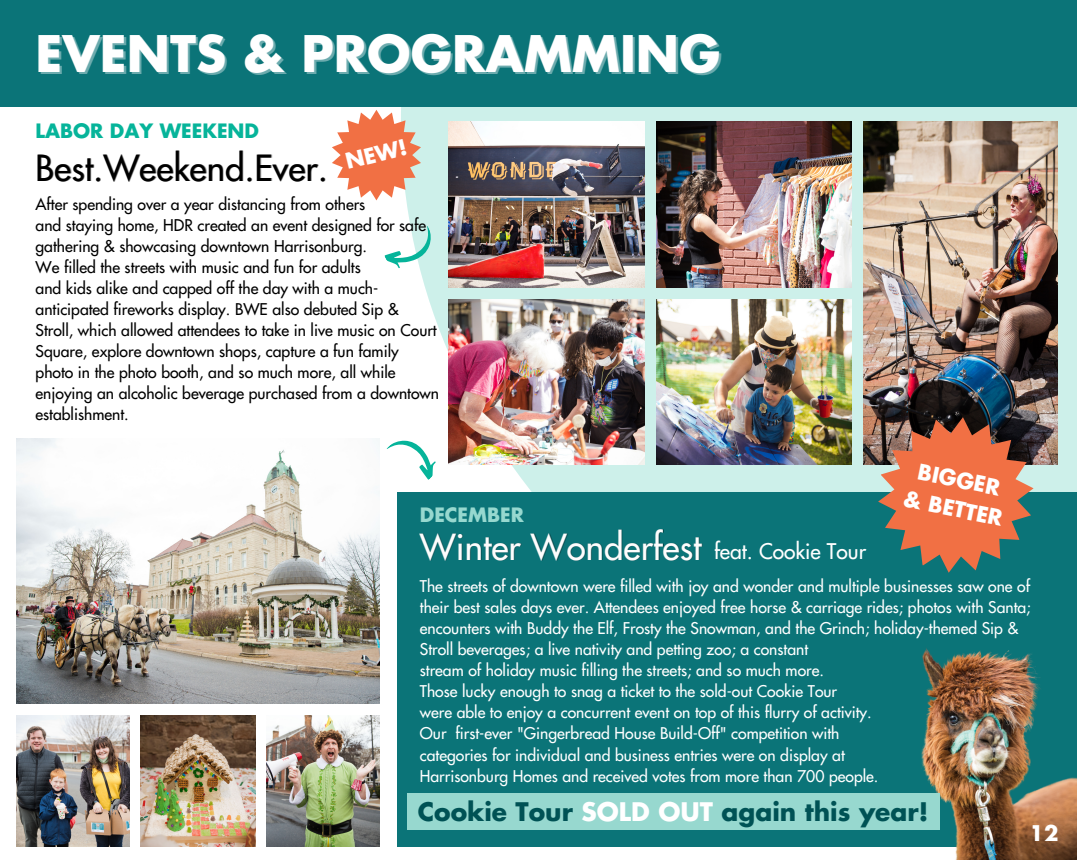
<style>
.page{position:relative;width:1077px;height:860px;background:#fff}
.page>*{position:absolute;margin:0;border:0;box-sizing:border-box;transform-origin:0 0}
.t1{font:700 49px "Futura Std";color:#fff}
.t2{font:500 35px "Futura Std";color:#fdfdfd}
.t3{font:500 35px "Futura Std";color:#000}
.t4{font:700 24.85px "Futura Std";color:#005255}
.t5{font:700 21.35px/29.4px "Futura Std";color:#fff;text-align:center}
.t6{font:700 21px "Futura Std";color:#fff}
.t7{font:700 19.25px "Futura Std";color:#06b49a}
.t8{font:700 19.25px "Futura Std";color:#97d8cf}
.t9{font:500 15.75px/21px "Futura Std";color:#fff}
.t10{font:500 15.75px/21px "Futura Std";color:#000}
.s1{font-size:21px;color:#fff}
.s2{color:#fff}
</style>
<div class="page">
<svg style="left:401px;top:106px;width:675px;height:386px;fill:#cdf0ea"></svg>
<img style="left:16px;top:438px;width:364px;height:265px">
<img style="left:267px;top:715px;width:113px;height:131px">
<img style="left:141px;top:715px;width:114px;height:131px">
<img style="left:16px;top:715px;width:113px;height:131px">
<div style="left:397px;top:492px;width:679px;height:354px;background:#0b7478"></div>
<div style="left:0;top:0;width:1076px;height:106px;background:#0b7478"></div>
<img style="left:885px;top:648px;width:191px;height:212px">
<svg style="left:332px;top:110px;width:89px;height:90px"></svg>
<img style="left:448px;top:122px;width:196px;height:165px">
<img style="left:656px;top:122px;width:195px;height:165px">
<img style="left:863px;top:122px;width:194px;height:269px">
<img style="left:448px;top:299px;width:196px;height:165px">
<img style="left:656px;top:299px;width:195px;height:165px">
<svg style="left:853px;top:391px;width:205px;height:182px"></svg>
<svg style="left:384px;top:226px;width:55px;height:46px"></svg>
<svg style="left:386px;top:430px;width:55px;height:56px"></svg>
<div style="left:407px;top:793px;width:532px;height:37px;background:#97d8cf"></div>
<h1 class="t1" style="left:36px;top:32px;width:686px">EVENTS &amp; PROGRAMMING</h1>
<p class="t7" style="left:36px;top:122px;width:225px">LABOR DAY WEEKEND</p>
<h2 class="t3" style="left:36px;top:152px;width:294px">Best.Weekend.Ever.</h2>
<h3 class="t5" style="left:342px;top:148px;width:64px;rotate:-14deg">NEW!</h3>
<p class="t10" style="left:36px;top:194px;width:405px">After spending over a year distancing from others<br>and staying home, HDR created an event designed for safe gathering &amp; showcasing downtown Harrisonburg.<br>We filled the streets with music and fun for adults<br>and kids alike and capped off the day with a much&shy;anticipated fireworks display. BWE also debuted Sip &amp; Stroll, which allowed attendees to take in live music on Court Square, explore downtown shops, capture a fun family photo in the photo booth, and so much more, all while enjoying an alcoholic beverage purchased from a downtown establishment.</p>
<p class="t8" style="left:420px;top:506px;width:105px">DECEMBER</p>
<h2 class="t2" style="left:420px;top:531px;width:447px">Winter Wonderfest <span class="s1">feat. Cookie Tour</span></h2>
<h3 class="t5" style="left:911px;top:456px;width:102px;rotate:11deg">BIGGER &amp; BETTER</h3>
<p class="t9" style="left:420px;top:577px;width:612px">The streets of downtown were filled with joy and wonder and multiple businesses saw one of their best sales days ever. Attendees enjoyed free horse &amp; carriage rides; photos with Santa; encounters with Buddy the Elf, Frosty the Snowman, and the Grinch; holiday-themed Sip &amp; Stroll beverages; a live nativity and petting zoo; a constant<br>stream of holiday music filling the streets; and so much more.<br>Those lucky enough to snag a ticket to the sold-out Cookie Tour<br>were able to enjoy a concurrent event on top of this flurry of activity.<br>Our first-ever "Gingerbread House Build-Off" competition with<br>categories for individual and business entries were on display at<br>Harrisonburg Homes and received votes from more than 700 people.</p>
<h3 class="t4" style="left:418px;top:800px;width:512px">Cookie Tour <span class="s2">SOLD OUT</span> again this year!</h3>
<h3 class="t6" style="left:1029px;top:823px;width:30px">12</h3>
</div>
